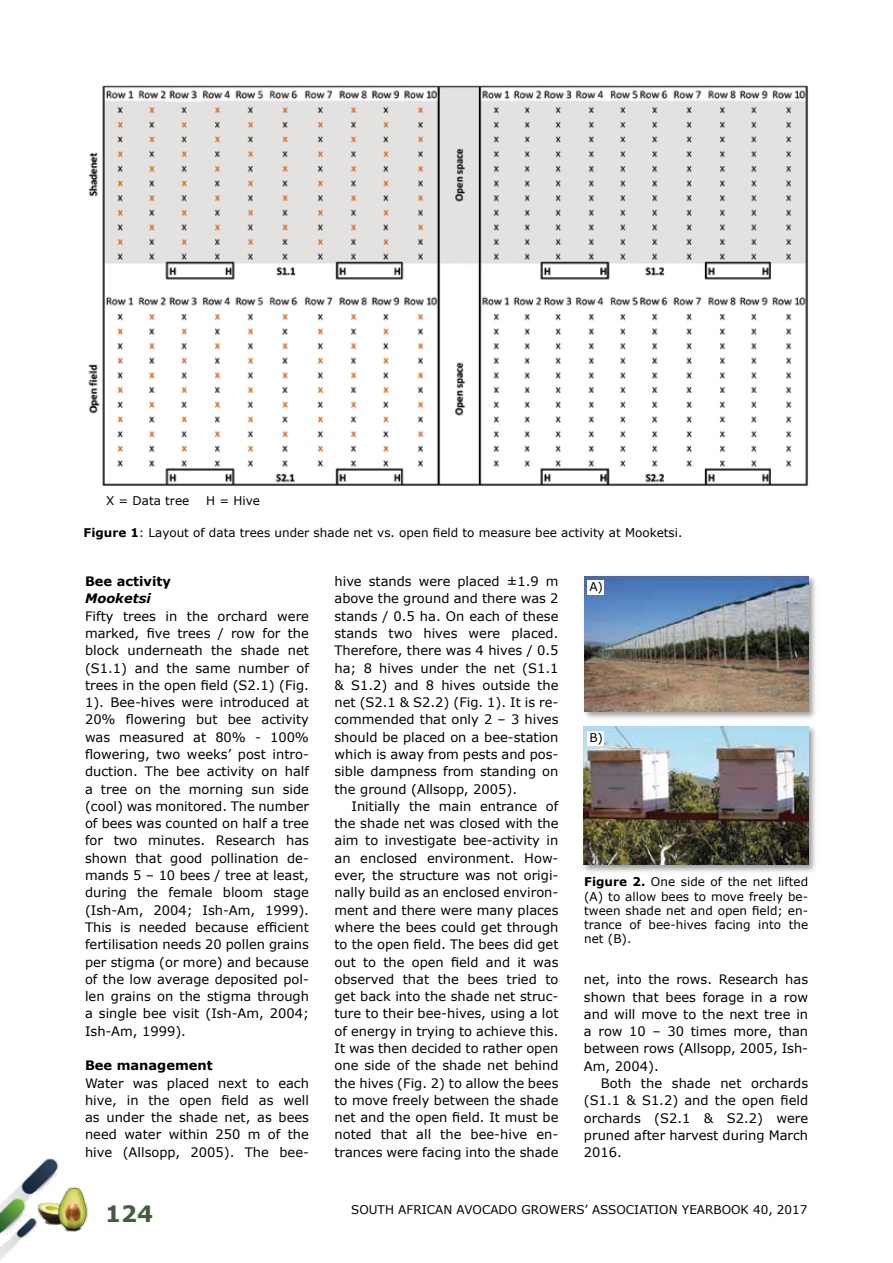
<style>
.page{position:relative;width:893px;height:1263px;background:#fff}
.page>*{position:absolute;margin:0;border:0;box-sizing:border-box;transform-origin:0 0}
.t1{font:700 22.5px "Verdana";color:#455a3e}
.t2{font:13.05px/17.2px "Verdana";color:#000;text-align:justify}
.t3{font:700 13.05px "Verdana";color:#000}
.t4{font:italic 700 13.05px "Verdana";color:#000}
.t5{font:12px/14.2px "Verdana";color:#000;text-align:justify}
.s1{font-weight:700}
</style>
<div class="page">
<img style="left:64px;top:1186px;width:24px;height:46px">
<img style="left:0;top:1158px;width:64px;height:103px">
<img style="left:88px;top:85px;width:720px;height:401px">
<div style="left:582px;top:724px;width:235px;height:150px;background:#000;opacity:.4"></div>
<img style="left:584px;top:727px;width:224px;height:137px">
<div style="left:582px;top:574px;width:235px;height:147px;background:#000;opacity:.4"></div>
<img style="left:584px;top:576px;width:224px;height:136px">
<div style="left:587px;top:581px;width:17px;height:14px;background:#fff"></div>
<div style="left:587px;top:731px;width:17px;height:14px;background:#fff"></div>
<p class="t5" style="left:106px;top:494px;width:85px">X = Data tree</p>
<p class="t5" style="left:206px;top:494px;width:55px">H = Hive</p>
<p class="t5" style="left:84px;top:525px;width:600px"><span class="s1">Figure 1</span>: Layout of data trees under shade net vs. open field to measure bee activity at Mooketsi.</p>
<p class="t3" style="left:85px;top:572px;width:87px">Bee activity</p>
<p class="t4" style="left:85px;top:589px;width:67px">Mooketsi</p>
<p class="t2" style="left:85px;top:607px;width:226px">Fifty trees in the orchard were marked, five trees / row for the block underneath the shade net (S1.1) and the same number of trees in the open field (S2.1) (Fig.<br>1). Bee-hives were introduced at 20% flowering but bee activity was measured at 80% - 100% flowering, two weeks’ post intro&shy;duction. The bee activity on half a tree on the morning sun side (cool) was monitored. The number of bees was counted on half a tree for two minutes. Research has shown that good pollination de&shy;mands 5 – 10 bees / tree at least, during the female bloom stage (Ish-Am, 2004; Ish-Am, 1999).<br>This is needed because efficient fertilisation needs 20 pollen grains per stigma (or more) and because of the low average deposited pol&shy;len grains on the stigma through a single bee visit (Ish-Am, 2004; Ish-Am, 1999).</p>
<p class="t3" style="left:85px;top:1056px;width:129px">Bee management</p>
<p class="t2" style="left:85px;top:1074px;width:226px">Water was placed next to each hive, in the open field as well as under the shade net, as bees need water within 250 m of the hive (Allsopp, 2005). The bee-</p>
<p class="t2" style="left:334px;top:572px;width:226px;text-align:left">hive stands were placed ±1.9 m above the ground and there was 2 stands / 0.5 ha. On each of these stands two hives were placed.<br>Therefore, there was 4 hives / 0.5 ha; 8 hives under the net (S1.1 &amp; S1.2) and 8 hives outside the net (S2.1 &amp; S2.2) (Fig. 1). It is re&shy;commended that only 2 – 3 hives should be placed on a bee-station which is away from pests and pos&shy;sible dampness from standing on the ground (Allsopp, 2005).</p>
<p class="t2" style="left:334px;top:797px;width:226px;text-indent:17px">Initially the main entrance of the shade net was closed with the aim to investigate bee-activity in an enclosed environment. How&shy;ever, the structure was not origi&shy;nally build as an enclosed environ&shy;ment and there were many places where the bees could get through to the open field. The bees did get out to the open field and it was observed that the bees tried to get back into the shade net struc&shy;ture to their bee-hives, using a lot of energy in trying to achieve this.<br>It was then decided to rather open one side of the shade net behind the hives (Fig. 2) to allow the bees to move freely between the shade net and the open field. It must be noted that all the bee-hive en&shy;trances were facing into the shade</p>
<p class="t5" style="left:589px;top:580px;width:15px">A)</p>
<p class="t5" style="left:589px;top:730px;width:15px">B)</p>
<p class="t5" style="left:584px;top:875px;width:225px"><span class="s1">Figure 2.</span> One side of the net lifted (A) to allow bees to move freely be&shy;tween shade net and open field; en&shy;trance of bee-hives facing into the net (B).</p>
<p class="t2" style="left:584px;top:971px;width:226px">net, into the rows. Research has shown that bees forage in a row and will move to the next tree in a row 10 – 30 times more, than between rows (Allsopp, 2005, Ish-Am, 2004).</p>
<p class="t2" style="left:584px;top:1074px;width:226px;text-indent:17px">Both the shade net orchards (S1.1 &amp; S1.2) and the open field orchards (S2.1 &amp; S2.2) were pruned after harvest during March 2016.</p>
<h1 class="t1" style="left:105px;top:1197px;width:49px">124</h1>
<p class="t5" style="left:351px;top:1202px;width:458px">SOUTH AFRICAN AVOCADO GROWERS’ ASSOCIATION YEARBOOK 40, 2017</p>
</div>
